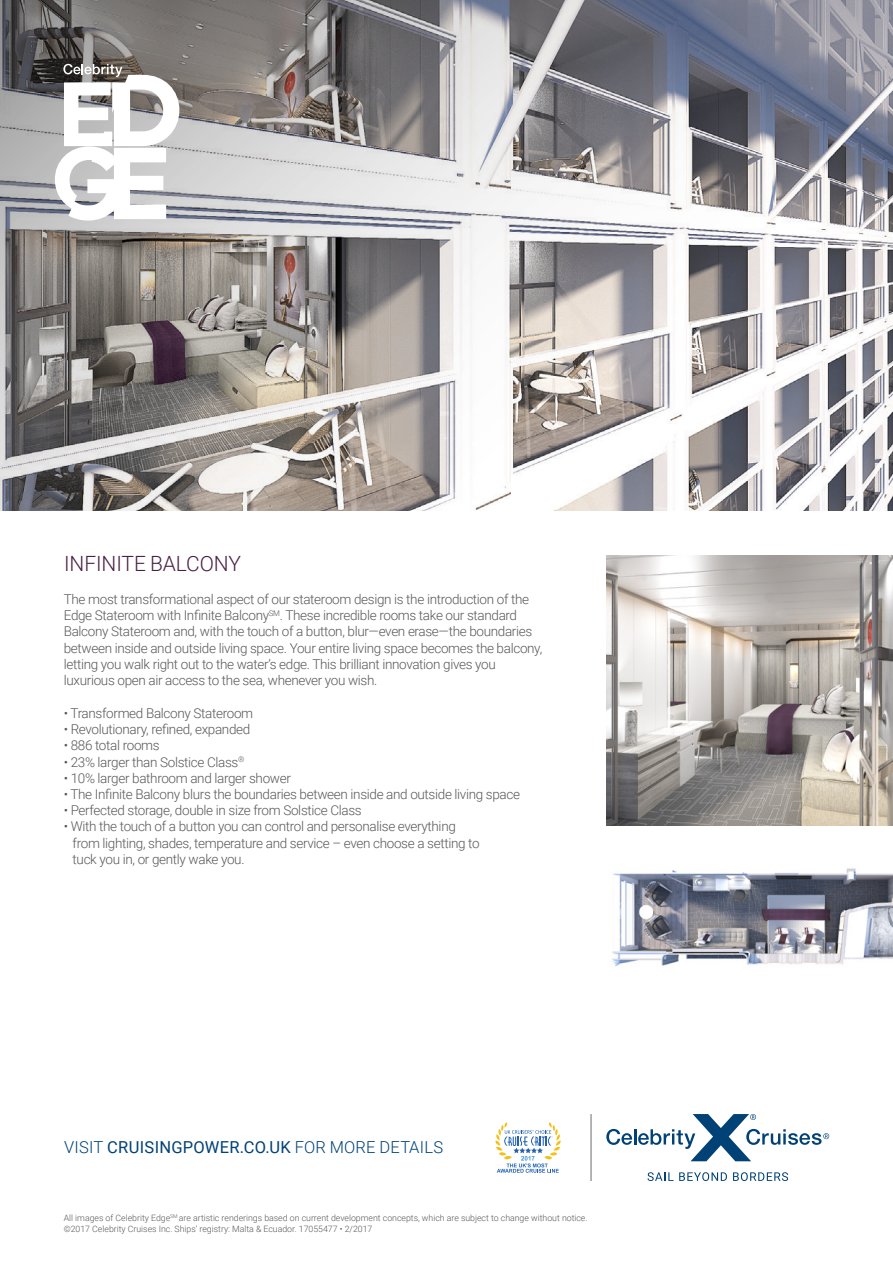
<style>
.page{position:relative;width:893px;height:1263px;background:#fff}
.page>*{position:absolute;margin:0;border:0;box-sizing:border-box;transform-origin:0 0}
.t1{font:300 21px "Roboto";letter-spacing:-.005em;color:#492044}
.t2{font:300 16.5px "Roboto";letter-spacing:.015em;color:#004275}
.t3{font:300 13.5px/16.2px "Roboto";letter-spacing:-.025em;color:#57585a}
.t4{font:300 8.7px "Roboto";color:#57585a}
.s1{font-weight:400}
</style>
<div class="page">
<img style="left:606px;top:555px;width:287px;height:270px">
<img style="left:612px;top:868px;width:281px;height:98px">
<svg style="left:0;top:0;width:893px;height:510px"></svg>
<svg style="left:495px;top:1122px;width:66px;height:51px"></svg>
<svg style="left:606px;top:1114px;width:223px;height:47px"></svg>
<svg style="left:647px;top:1172px;width:26px;height:9px"></svg>
<svg style="left:679px;top:1172px;width:48px;height:9px"></svg>
<svg style="left:733px;top:1172px;width:55px;height:9px"></svg>
<hr style="left:591px;top:1114px;width:1px;height:67px;background:#6c6d70">
<svg style="left:55px;top:64px;width:124px;height:157px"></svg>
<p class="t1" style="left:64px;top:549px;width:178px">INFINITE BALCONY</p>
<p class="t3" style="left:64px;top:591px;width:480px">The most transformational aspect of our stateroom design is the introduction of the Edge Stateroom with Infinite Balcony<sup>SM</sup>. These incredible rooms take our standard Balcony Stateroom and, with the touch of a button, blur—even erase—the boundaries between inside and outside living space. Your entire living space becomes the balcony, letting you walk right out to the water’s edge. This brilliant innovation gives you luxurious open air access to the sea, whenever you wish.</p>
<p class="t3" style="left:64px;top:705px;width:191px">• Transformed Balcony Stateroom</p>
<p class="t3" style="left:64px;top:721px;width:188px">• Revolutionary, refined, expanded</p>
<p class="t3" style="left:64px;top:737px;width:97px">• 886 total rooms</p>
<p class="t3" style="left:64px;top:753px;width:182px">• 23% larger than Solstice Class<sup>®</sup></p>
<p class="t3" style="left:64px;top:769px;width:229px">• 10% larger bathroom and larger shower</p>
<p class="t3" style="left:64px;top:786px;width:458px">• The Infinite Balcony blurs the boundaries between inside and outside living space</p>
<p class="t3" style="left:64px;top:802px;width:299px">• Perfected storage, double in size from Solstice Class</p>
<p class="t3" style="left:64px;top:818px;width:394px">• With the touch of a button you can control and personalise everything</p>
<p class="t3" style="left:73px;top:834px;width:408px">from lighting, shades, temperature and service – even choose a setting to</p>
<p class="t3" style="left:73px;top:850px;width:173px">tuck you in, or gently wake you.</p>
<p class="t2" style="left:64px;top:1135px;width:380px">VISIT <span class="s1">CRUISINGPOWER.CO.UK</span> FOR MORE DETAILS</p>
<p class="t4" style="left:64px;top:1212px;width:525px">All images of Celebrity Edge<sup>SM</sup> are artistic renderings based on current development concepts, which are subject to change without notice.</p>
<p class="t4" style="left:64px;top:1222px;width:310px">©2017 Celebrity Cruises Inc. Ships’ registry: Malta &amp; Ecuador. 17055477 • 2/2017</p>
</div>
